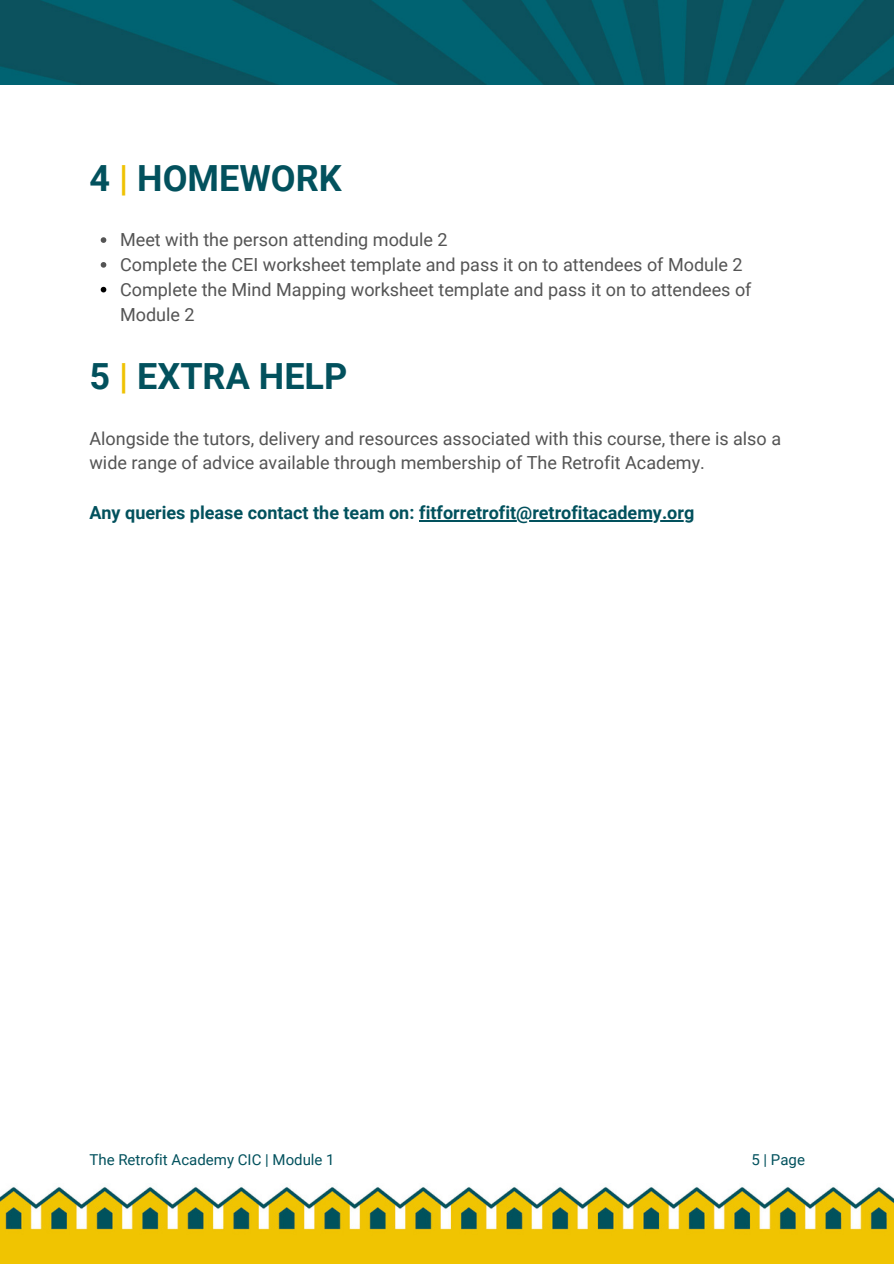
<style>
.page{position:relative;width:894px;height:1264px;background:#fff}
.page>*{position:absolute;margin:0;border:0;box-sizing:border-box;transform-origin:0 0}
.t1{font:700 36px "Roboto";color:#02515d}
.t2{font:18px/24.8px "Roboto";color:#545454}
.t3{font:700 18px "Roboto";color:#02515d}
.t4{font:15px "Roboto";color:#02515d}
.s1{color:#efc203}
</style>
<div class="page">
<img style="left:0;top:0;width:893px;height:84px">
<img style="left:0;top:1186px;width:893px;height:77px">
<svg style="left:101px;top:237px;width:5px;height:6px"></svg>
<svg style="left:101px;top:262px;width:5px;height:6px"></svg>
<svg style="left:101px;top:287px;width:5px;height:5px"></svg>
<hr style="left:419px;top:520px;width:275px;height:1px;background:#02515d">
<p class="t1" style="left:89px;top:158px;width:253px">4 <span class="s1">|</span> HOMEWORK</p>
<p class="t2" style="left:120px;top:228px;width:329px">Meet with the person attending module 2</p>
<p class="t2" style="left:120px;top:252px;width:624px">Complete the CEI worksheet template and pass it on to attendees of Module 2</p>
<p class="t2" style="left:120px;top:277px;width:632px">Complete the Mind Mapping worksheet template and pass it on to attendees of<br>Module 2</p>
<p class="t1" style="left:89px;top:356px;width:259px">5 <span class="s1">|</span> EXTRA HELP</p>
<p class="t2" style="left:89px;top:426px;width:693px">Alongside the tutors, delivery and resources associated with this course, there is also a wide range of advice available through membership of The Retrofit Academy.</p>
<p class="t3" style="left:89px;top:502px;width:606px">Any queries please contact the team on: fitforretrofit@retrofitacademy.org</p>
<p class="t4" style="left:89px;top:1151px;width:247px">The Retrofit Academy CIC | Module 1</p>
<p class="t4" style="left:751px;top:1151px;width:55px">5 | Page</p>
</div>
